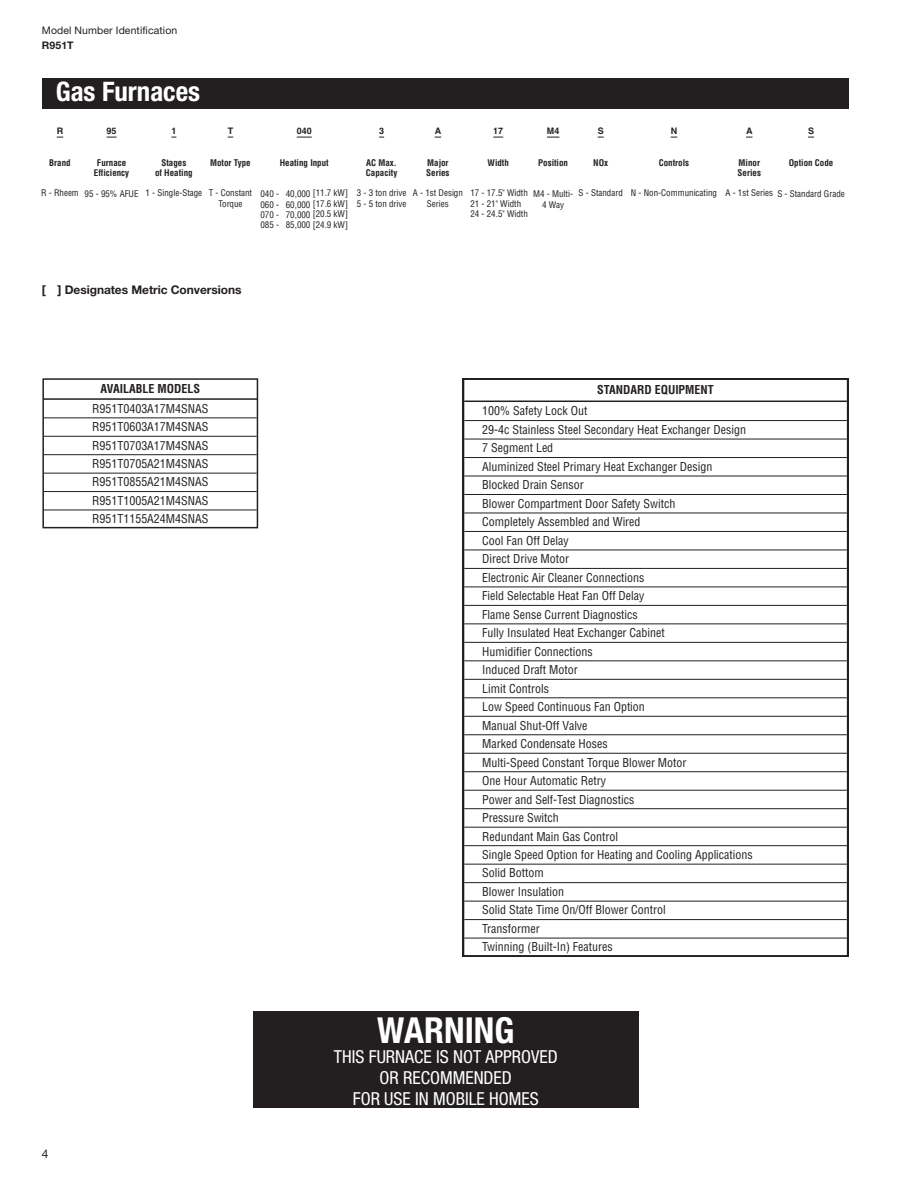
<style>
.page{position:relative;width:918px;height:1188px;background:#fff}
.page>*{position:absolute;margin:0;border:0;box-sizing:border-box;transform-origin:0 0}
.t1{font:700 condensed 35.85px "Helvetica Neue LT Std";color:#fff}
.t2{font:700 condensed 26.85px "Helvetica Neue LT Std";color:#fff}
.t3{font:condensed 18px/21px "Helvetica Neue LT Std";color:#fff;text-align:center}
.t4{font:condensed 12px/18.5px "Helvetica";color:#231f20;text-align:justify}
.t5{font:700 condensed 12px "Helvetica";color:#231f20}
.t6{font:700 12px "Helvetica Neue LT Std";letter-spacing:-.005em;color:#231f20}
.t7{font:12px "Helvetica Neue LT Std";color:#231f20}
.t8{font:10.5px "Helvetica Neue LT Std";letter-spacing:.01em;color:#231f20}
.t9{font:700 10.5px "Helvetica Neue LT Std";letter-spacing:.01em;color:#231f20}
.t10{font:condensed 9px/10.5px "Helvetica";color:#231f20}
.t11{font:700 condensed 9px/10.5px "Helvetica";color:#231f20}
.t12{font:700 9px "Helvetica";color:#231f20}
</style>
<div class="page">
<svg style="left:297px;top:137px;width:15px;height:1px"></svg>
<svg style="left:547px;top:137px;width:12px;height:1px"></svg>
<svg style="left:42px;top:378px;width:217px;height:151px"></svg>
<hr style="left:44px;top:417px;width:213px;height:1px;background:#231f20">
<hr style="left:44px;top:436px;width:213px;height:1px;background:#231f20">
<hr style="left:44px;top:454px;width:213px;height:1px;background:#231f20">
<hr style="left:44px;top:473px;width:213px;height:1px;background:#231f20">
<hr style="left:44px;top:491px;width:213px;height:1px;background:#231f20">
<hr style="left:44px;top:510px;width:213px;height:1px;background:#231f20">
<div style="left:42px;top:78px;width:807px;height:31px;background:#231f20"></div>
<div style="left:253px;top:1012px;width:386px;height:96px;background:#231f20"></div>
<svg style="left:463px;top:378px;width:385px;height:579px"></svg>
<hr style="left:464px;top:401px;width:383px;height:1px;background:#231f20">
<hr style="left:464px;top:420px;width:383px;height:1px;background:#231f20">
<hr style="left:464px;top:439px;width:383px;height:1px;background:#231f20">
<hr style="left:464px;top:457px;width:383px;height:1px;background:#231f20">
<hr style="left:464px;top:476px;width:383px;height:1px;background:#231f20">
<hr style="left:464px;top:494px;width:383px;height:1px;background:#231f20">
<hr style="left:464px;top:513px;width:383px;height:1px;background:#231f20">
<hr style="left:464px;top:531px;width:383px;height:1px;background:#231f20">
<hr style="left:464px;top:550px;width:383px;height:1px;background:#231f20">
<hr style="left:464px;top:568px;width:383px;height:1px;background:#231f20">
<hr style="left:464px;top:587px;width:383px;height:1px;background:#231f20">
<hr style="left:464px;top:605px;width:383px;height:1px;background:#231f20">
<hr style="left:464px;top:624px;width:383px;height:1px;background:#231f20">
<hr style="left:464px;top:642px;width:383px;height:1px;background:#231f20">
<hr style="left:464px;top:660px;width:383px;height:1px;background:#231f20">
<hr style="left:464px;top:679px;width:383px;height:1px;background:#231f20">
<hr style="left:464px;top:697px;width:383px;height:1px;background:#231f20">
<hr style="left:464px;top:716px;width:383px;height:1px;background:#231f20">
<hr style="left:464px;top:734px;width:383px;height:1px;background:#231f20">
<hr style="left:464px;top:753px;width:383px;height:1px;background:#231f20">
<hr style="left:464px;top:771px;width:383px;height:1px;background:#231f20">
<hr style="left:464px;top:790px;width:383px;height:1px;background:#231f20">
<hr style="left:464px;top:808px;width:383px;height:1px;background:#231f20">
<hr style="left:464px;top:827px;width:383px;height:1px;background:#231f20">
<hr style="left:464px;top:845px;width:383px;height:1px;background:#231f20">
<hr style="left:464px;top:864px;width:383px;height:1px;background:#231f20">
<hr style="left:464px;top:882px;width:383px;height:1px;background:#231f20">
<hr style="left:464px;top:901px;width:383px;height:1px;background:#231f20">
<hr style="left:464px;top:919px;width:383px;height:1px;background:#231f20">
<hr style="left:464px;top:938px;width:383px;height:1px;background:#231f20">
<p class="t8" style="left:42px;top:24px;width:137px">Model Number Identification</p>
<p class="t9" style="left:42px;top:39px;width:33px">R951T</p>
<h2 class="t2" style="left:56px;top:76px;width:146px">Gas Furnaces</h2>
<p class="t12" style="left:57px;top:126px;width:8px">R</p>
<p class="t12" style="left:107px;top:126px;width:11px">95</p>
<p class="t12" style="left:171px;top:126px;width:6px">1</p>
<p class="t12" style="left:228px;top:126px;width:7px">T</p>
<p class="t12" style="left:297px;top:126px;width:16px">040</p>
<p class="t12" style="left:379px;top:126px;width:6px">3</p>
<p class="t12" style="left:435px;top:126px;width:8px">A</p>
<p class="t12" style="left:493px;top:126px;width:11px">17</p>
<p class="t12" style="left:547px;top:126px;width:14px">M4</p>
<p class="t12" style="left:598px;top:126px;width:7px">S</p>
<p class="t12" style="left:671px;top:126px;width:8px">N</p>
<p class="t12" style="left:746px;top:126px;width:8px">A</p>
<p class="t12" style="left:808px;top:126px;width:7px">S</p>
<p class="t11" style="left:49px;top:157px;width:23px">Brand</p>
<p class="t11" style="left:94px;top:157px;width:37px;text-align:center">Furnace<br>Efficiency</p>
<p class="t11" style="left:155px;top:157px;width:39px;text-align:center">Stages<br>of Heating</p>
<p class="t11" style="left:210px;top:157px;width:42px">Motor Type</p>
<p class="t11" style="left:280px;top:157px;width:51px">Heating Input</p>
<p class="t11" style="left:366px;top:157px;width:33px">AC Max.<br>Capacity</p>
<p class="t11" style="left:426px;top:157px;width:25px">Major<br>Series</p>
<p class="t11" style="left:488px;top:157px;width:23px">Width</p>
<p class="t11" style="left:538px;top:157px;width:31px">Position</p>
<p class="t11" style="left:593px;top:157px;width:16px">NOx</p>
<p class="t11" style="left:659px;top:157px;width:32px">Controls</p>
<p class="t11" style="left:738px;top:157px;width:25px">Minor<br>Series</p>
<p class="t11" style="left:789px;top:157px;width:46px">Option Code</p>
<p class="t10" style="left:218px;top:188px;width:35px;text-indent:-177px">R - Rheem 95 - 95% AFUE 1 - Single-Stage T - Constant<br>Torque</p>
<p class="t10" style="left:427px;top:188px;width:37px;text-indent:-167px">040 - 40,000 [11.7 kW] 3 - 3 ton drive A - 1st Design<br>Series</p>
<p class="t10" style="left:542px;top:188px;width:32px;line-height:10.9px;text-indent:-72px">17 - 17.5" Width M4 - Multi-<br>4 Way</p>
<p class="t10" style="left:579px;top:188px;width:268px">S - Standard N - Non-Communicating A - 1st Series S - Standard Grade</p>
<p class="t10" style="left:260px;top:198px;width:148px">060 - 60,000 [17.6 kW] 5 - 5 ton drive</p>
<p class="t10" style="left:470px;top:198px;width:52px">21 - 21" Width</p>
<p class="t10" style="left:260px;top:209px;width:89px">070 - 70,000 [20.5 kW]</p>
<p class="t10" style="left:470px;top:209px;width:59px">24 - 24.5" Width</p>
<p class="t10" style="left:260px;top:220px;width:89px">085 - 85,000 [24.9 kW]</p>
<p class="t6" style="left:42px;top:282px;width:201px">[ ] Designates Metric Conversions</p>
<p class="t5" style="left:101px;top:382px;width:101px">AVAILABLE MODELS</p>
<p class="t4" style="left:92px;top:399px;width:118px">R951T0403A17M4SNAS R951T0603A17M4SNAS R951T0703A17M4SNAS R951T0705A21M4SNAS R951T0855A21M4SNAS R951T1005A21M4SNAS R951T1155A24M4SNAS</p>
<p class="t7" style="left:42px;top:1146px;width:8px">4</p>
<p class="t5" style="left:597px;top:383px;width:118px">STANDARD EQUIPMENT</p>
<p class="t4" style="left:482px;top:401px;width:272px;text-align:left">100% Safety Lock Out<br>29-4c Stainless Steel Secondary Heat Exchanger Design<br>7 Segment Led<br>Aluminized Steel Primary Heat Exchanger Design<br>Blocked Drain Sensor<br>Blower Compartment Door Safety Switch<br>Completely Assembled and Wired<br>Cool Fan Off Delay<br>Direct Drive Motor<br>Electronic Air Cleaner Connections<br>Field Selectable Heat Fan Off Delay<br>Flame Sense Current Diagnostics<br>Fully Insulated Heat Exchanger Cabinet<br>Humidifier Connections<br>Induced Draft Motor<br>Limit Controls<br>Low Speed Continuous Fan Option<br>Manual Shut-Off Valve<br>Marked Condensate Hoses<br>Multi-Speed Constant Torque Blower Motor<br>One Hour Automatic Retry<br>Power and Self-Test Diagnostics<br>Pressure Switch<br>Redundant Main Gas Control<br>Single Speed Option for Heating and Cooling Applications<br>Solid Bottom<br>Blower Insulation<br>Solid State Time On/Off Blower Control<br>Transformer<br>Twinning (Built-In) Features</p>
<p class="t10" style="left:487px;top:412px;width:47px">085 - 85,000</p>
<p class="t10" style="left:485px;top:454px;width:52px">115 - 115,000</p>
<p class="t10" style="left:485px;top:474px;width:52px">115 - 115,000</p>
<h1 class="t1" style="left:377px;top:1009px;width:139px">WARNING</h1>
<h3 class="t3" style="left:334px;top:1046px;width:225px">THIS FURNACE IS NOT APPROVED<br>OR RECOMMENDED<br>FOR USE IN MOBILE HOMES</h3>
</div>
